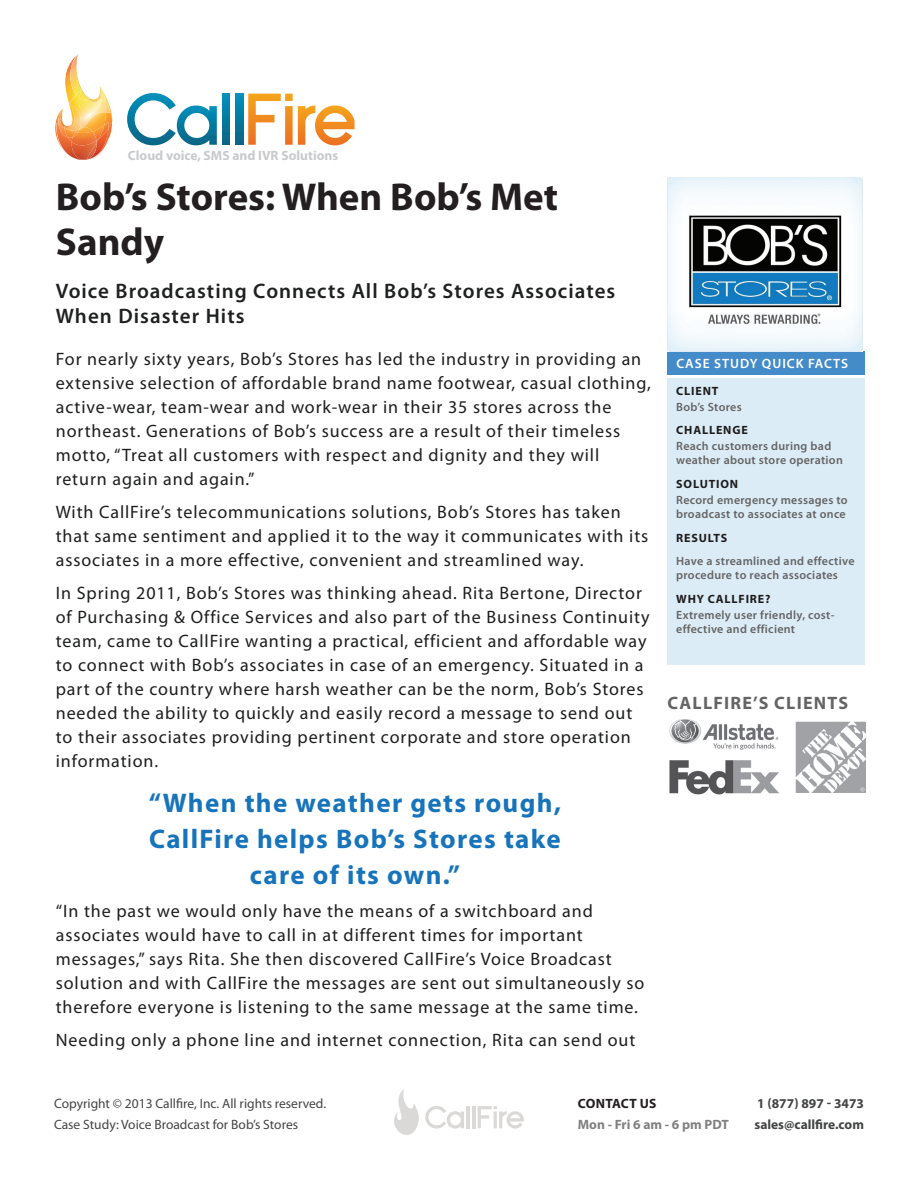
<style>
.page{position:relative;width:918px;height:1188px;background:#fff}
.page>*{position:absolute;margin:0;border:0;box-sizing:border-box;transform-origin:0 0}
.t1{font:700 39px/45px "Myriad Pro";color:#231f20}
.t2{font:700 27px/36px "Myriad Pro";letter-spacing:.05em;color:#1774bb;text-align:center}
.t3{font:600 21px/25.2px "Myriad Pro";letter-spacing:.05em;color:#1f2020}
.t4{font:18px/24px "Myriad Pro";letter-spacing:.05em;color:#1d1e1e}
.t5{font:700 18px "Myriad Pro";letter-spacing:.07em;color:#646464}
.t6{font:13.5px/21px "Myriad Pro";color:#434444}
.t7{font:700 13.5px/21px "Myriad Pro";color:#434444}
.t8{font:700 13.5px "Myriad Pro";color:#c9cacc}
.t9{font:600 13.5px "Myriad Pro";letter-spacing:.07em;color:#fff}
.t10{font:700 13.5px "Myriad Pro";color:#7f807f}
.t11{font:700 13.5px "Myriad Pro";letter-spacing:.02em;color:#231f20}
.t12{font:600 12px/14.4px "Myriad Pro";letter-spacing:.025em;color:#646464}
.t13{font:700 12px "Myriad Pro";letter-spacing:.07em;color:#1e1d1d}
</style>
<div class="page">
<img style="left:55px;top:64px;width:15px;height:75px">
<img style="left:108px;top:131px;width:4px;height:11px">
<img style="left:57px;top:123px;width:15px;height:34px">
<img style="left:97px;top:139px;width:11px;height:17px">
<img style="left:70px;top:54px;width:8px;height:33px">
<img style="left:58px;top:109px;width:6px;height:19px">
<img style="left:59px;top:127px;width:5px;height:11px">
<img style="left:75px;top:74px;width:4px;height:13px">
<img style="left:59px;top:111px;width:5px;height:16px">
<img style="left:72px;top:142px;width:25px;height:18px">
<img style="left:86px;top:143px;width:11px;height:16px">
<img style="left:69px;top:87px;width:43px;height:44px">
<img style="left:102px;top:89px;width:10px;height:39px">
<img style="left:68px;top:128px;width:36px;height:14px">
<img style="left:99px;top:122px;width:10px;height:17px">
<img style="left:70px;top:91px;width:36px;height:37px">
<img style="left:103px;top:93px;width:7px;height:20px">
<img style="left:64px;top:106px;width:17px;height:18px">
<img style="left:78px;top:91px;width:25px;height:23px">
<svg style="left:76px;top:81px;width:26px;height:21px"></svg>
<img style="left:84px;top:127px;width:9px;height:4px">
<img style="left:72px;top:131px;width:24px;height:14px">
<svg style="left:64px;top:124px;width:20px;height:14px"></svg>
<svg style="left:127px;top:93px;width:90px;height:52px"></svg>
<svg style="left:222px;top:94px;width:8px;height:51px"></svg>
<svg style="left:236px;top:94px;width:7px;height:51px"></svg>
<svg style="left:248px;top:94px;width:107px;height:51px"></svg>
<div style="left:667px;top:351px;width:198px;height:24px;background:#448bc9"></div>
<div style="left:667px;top:378px;width:198px;height:286px;background:#dcecf7"></div>
<img style="left:669px;top:720px;width:196px;height:75px">
<svg style="left:394px;top:1089px;width:25px;height:46px"></svg>
<svg style="left:425px;top:1106px;width:39px;height:23px"></svg>
<hr style="left:466px;top:1106px;width:4px;height:22px;background:#dbd9d8">
<hr style="left:472px;top:1106px;width:3px;height:22px;background:#dbd9d8">
<svg style="left:478px;top:1106px;width:46px;height:23px"></svg>
<img style="left:667px;top:178px;width:196px;height:173px">
<p class="t8" style="left:128px;top:146px;width:212px">Cloud voice, SMS and IVR Solutions</p>
<h1 class="t1" style="left:56px;top:173px;width:504px">Bob’s Stores: When Bob’s Met<br>Sandy</h1>
<p class="t3" style="left:56px;top:278px;width:561px">Voice Broadcasting Connects All Bob’s Stores Associates<br>When Disaster Hits</p>
<p class="t4" style="left:56px;top:347px;width:596px">For nearly sixty years, Bob’s Stores has led the industry in providing an extensive selection of affordable brand name footwear, casual clothing, active-wear, team-wear and work-wear in their 35 stores across the northeast. Generations of Bob’s success are a result of their timeless motto, “Treat all customers with respect and dignity and they will return again and again.”</p>
<p class="t4" style="left:56px;top:500px;width:594px">With CallFire’s telecommunications solutions, Bob’s Stores has taken that same sentiment and applied it to the way it communicates with its associates in a more effective, convenient and streamlined way.</p>
<p class="t4" style="left:56px;top:581px;width:595px">In Spring 2011, Bob’s Stores was thinking ahead. Rita Bertone, Director of Purchasing &amp; Office Services and also part of the Business Continuity team, came to CallFire wanting a practical, efficient and affordable way to connect with Bob’s associates in case of an emergency. Situated in a part of the country where harsh weather can be the norm, Bob’s Stores needed the ability to quickly and easily record a message to send out to their associates providing pertinent corporate and store operation information.</p>
<h2 class="t2" style="left:149px;top:784px;width:414px">“When the weather gets rough,<br>CallFire helps Bob’s Stores take care of its own.”</h2>
<p class="t4" style="left:56px;top:899px;width:590px">“In the past we would only have the means of a switchboard and associates would have to call in at different times for important messages,” says Rita. She then discovered CallFire’s Voice Broadcast solution and with CallFire the messages are sent out simultaneously so therefore everyone is listening to the same message at the same time.</p>
<p class="t4" style="left:56px;top:1028px;width:581px">Needing only a phone line and internet connection, Rita can send out</p>
<p class="t9" style="left:676px;top:355px;width:173px">Case Study Quick Facts</p>
<p class="t13" style="left:676px;top:383px;width:44px">Client</p>
<p class="t12" style="left:676px;top:399px;width:67px">Bob’s Stores</p>
<p class="t13" style="left:676px;top:422px;width:73px">Challenge</p>
<p class="t12" style="left:676px;top:438px;width:168px">Reach customers during bad weather about store operation</p>
<p class="t13" style="left:676px;top:476px;width:63px">Solution</p>
<p class="t12" style="left:676px;top:492px;width:173px">Record emergency messages to broadcast to associates at once</p>
<p class="t13" style="left:676px;top:530px;width:51px">Results</p>
<p class="t12" style="left:676px;top:553px;width:180px">Have a streamlined and effective procedure to reach associates</p>
<p class="t13" style="left:676px;top:591px;width:96px">Why CallFire?</p>
<p class="t12" style="left:676px;top:607px;width:160px">Extremely user friendly, cost&shy;effective and efficient</p>
<p class="t5" style="left:667px;top:691px;width:181px">callfire’s clients</p>
<p class="t6" style="left:54px;top:1092px;width:274px">Copyright © 2013 Callfire, Inc. All rights reserved.<br>Case Study: Voice Broadcast for Bob’s Stores</p>
<p class="t11" style="left:578px;top:1094px;width:79px">Contact us</p>
<p class="t10" style="left:578px;top:1115px;width:152px">Mon - Fri 6 am - 6 pm PDT</p>
<p class="t7" style="left:755px;top:1092px;width:111px">1 (877) 897 - 3473 sales@callfire.com</p>
</div>
